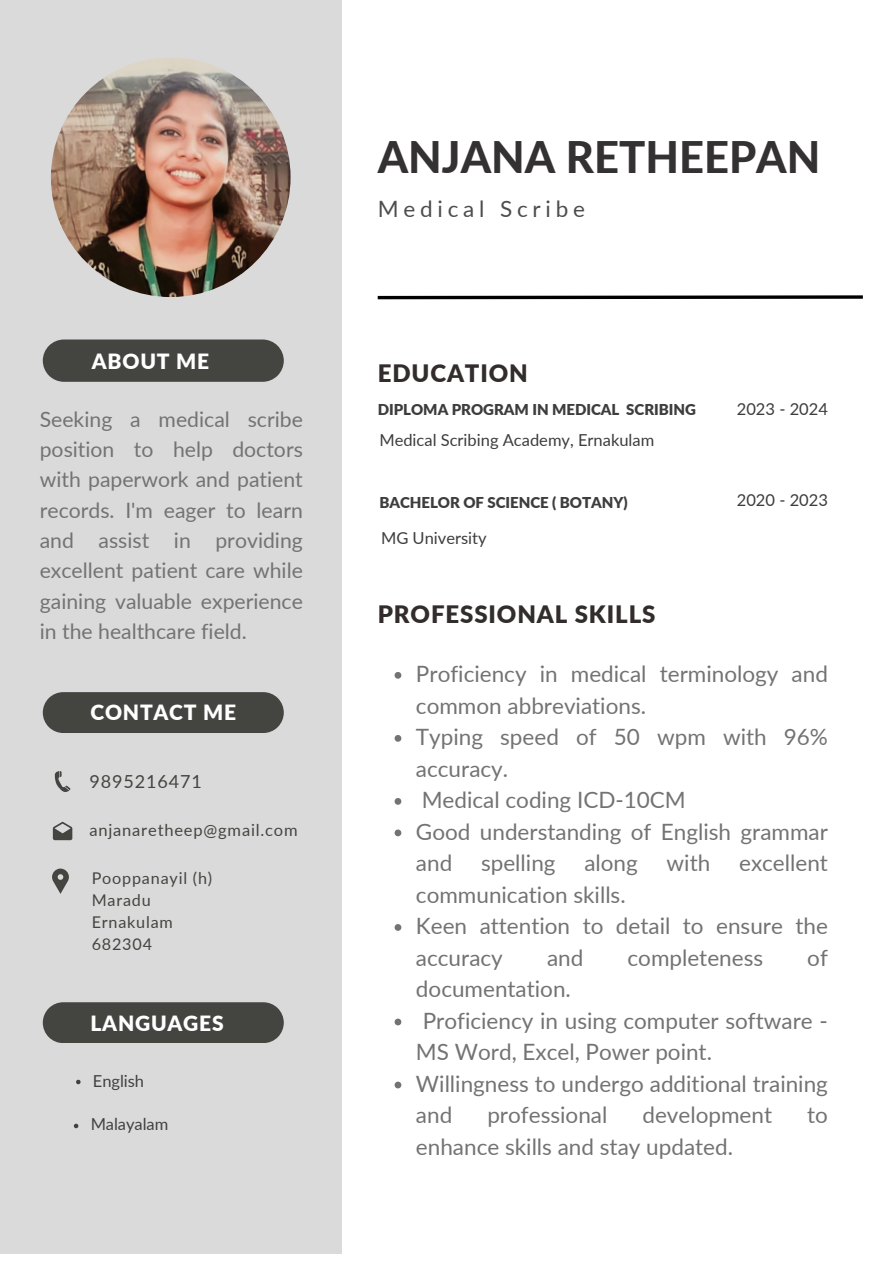
<style>
.page{position:relative;width:894px;height:1264px;background:#fff}
.page>*{position:absolute;margin:0;border:0;box-sizing:border-box;transform-origin:0 0}
.t1{font:800 43.5px "Lato";color:#333132}
.t2{font:900 24px "Lato";letter-spacing:.035em;color:#322c2c}
.t3{font:22.5px/31.5px "Lato";color:#737373}
.t4{font:22.5px "Lato";letter-spacing:.215em;color:#4d4d4f}
.t5{font:21.15px/30.3px "Lato";color:#737373;text-align:justify}
.t6{font:900 21px "Lato";letter-spacing:.035em;color:#fff}
.t7{font:18px "Lato";letter-spacing:.05em;color:#444440}
.t8{font:16.5px "Lato";color:#3d3d3d}
.t9{font:16.5px "Lato";letter-spacing:.05em;color:#444440}
.t10{font:16.5px "Lato";letter-spacing:-.005em;color:#414042}
.t11{font:16.2px "Lato";letter-spacing:.05em;color:#444440}
.t12{font:900 15px "Lato";color:#3d3d3d}
</style>
<div class="page">
<div style="left:0;top:0;width:341px;height:1253px;background:#dbdada"></div>
<div style="left:43px;top:692px;width:241px;height:41px;background:#444440"></div>
<svg style="left:43px;top:339px;width:241px;height:43px;background:#4c4c48"></svg>
<div style="left:43px;top:1002px;width:241px;height:41px;background:#444440"></div>
<svg style="left:52px;top:868px;width:17px;height:25px"></svg>
<svg style="left:53px;top:821px;width:19px;height:19px"></svg>
<svg style="left:55px;top:771px;width:15px;height:21px"></svg>
<svg style="left:377px;top:295px;width:486px;height:5px;background:#525252"></svg>
<img style="left:51px;top:57px;width:239px;height:240px;border-radius:50%">
<svg style="left:76px;top:1079px;width:5px;height:5px"></svg>
<svg style="left:74px;top:1123px;width:4px;height:5px"></svg>
<svg style="left:394px;top:672px;width:7px;height:6px"></svg>
<svg style="left:394px;top:735px;width:7px;height:6px"></svg>
<svg style="left:394px;top:798px;width:7px;height:6px"></svg>
<svg style="left:394px;top:829px;width:7px;height:7px"></svg>
<svg style="left:394px;top:924px;width:7px;height:6px"></svg>
<svg style="left:394px;top:1018px;width:7px;height:7px"></svg>
<svg style="left:394px;top:1081px;width:7px;height:7px"></svg>
<h5 class="t6" style="left:92px;top:348px;width:119px">ABOUT ME</h5>
<p class="t5" style="left:40px;top:403px;width:264px">Seeking a medical scribe position to help doctors with paperwork and patient records. I'm eager to learn and assist in providing excellent patient care while gaining valuable experience in the healthcare field.</p>
<h4 class="t6" style="left:90px;top:699px;width:147px">CONTACT ME</h4>
<p class="t7" style="left:89px;top:769px;width:114px">9895216471</p>
<h6 class="t9" style="left:89px;top:819px;width:210px">anjanaretheep@gmail.com</h6>
<h4 class="t11" style="left:92px;top:867px;width:122px">Pooppanayil (h)</h4>
<p class="t11" style="left:92px;top:889px;width:61px">Maradu</p>
<h6 class="t11" style="left:92px;top:911px;width:83px">Ernakulam</h6>
<p class="t11" style="left:92px;top:934px;width:62px">682304</p>
<p class="t6" style="left:90px;top:1009px;width:135px">LANGUAGES</p>
<p class="t10" style="left:93px;top:1070px;width:53px">English</p>
<h1 class="t10" style="left:91px;top:1114px;width:79px">Malayalam</h1>
<h2 class="t1" style="left:377px;top:130px;width:444px">ANJANA RETHEEPAN</h2>
<h3 class="t4" style="left:377px;top:194px;width:209px">Medical Scribe</h3>
<p class="t2" style="left:377px;top:358px;width:152px">EDUCATION</p>
<p class="t12" style="left:377px;top:400px;width:319px">DIPLOMA PROGRAM IN MEDICAL SCRIBING</p>
<p class="t8" style="left:736px;top:399px;width:93px">2023 - 2024</p>
<p class="t8" style="left:379px;top:429px;width:276px">Medical Scribing Academy, Ernakulam</p>
<h6 class="t12" style="left:379px;top:493px;width:250px">BACHELOR OF SCIENCE ( BOTANY)</h6>
<p class="t8" style="left:381px;top:527px;width:107px">MG University</p>
<h6 class="t2" style="left:377px;top:599px;width:279px">PROFESSIONAL SKILLS</h6>
<h4 class="t8" style="left:736px;top:489px;width:93px">2020 - 2023</h4>
<h6 class="t3" style="left:416px;top:657px;width:413px">Proficiency in medical terminology and common abbreviations.</h6>
<p class="t3" style="left:416px;top:720px;width:413px">Typing speed of 50 wpm with 96% accuracy.</p>
<h6 class="t3" style="left:421px;top:783px;width:265px">Medical coding ICD-10CM</h6>
<h2 class="t3" style="left:416px;top:815px;width:413px">Good understanding of English grammar and</h2>
<h2 class="t3" style="left:481px;top:846px;width:76px">spelling</h2>
<h2 class="t3" style="left:584px;top:846px;width:55px">along</h2>
<h2 class="t3" style="left:666px;top:846px;width:45px">with</h2>
<h2 class="t3" style="left:739px;top:846px;width:90px">excellent</h2>
<h2 class="t3" style="left:416px;top:878px;width:211px">communication skills.</h2>
<p class="t3" style="left:416px;top:909px;width:413px">Keen attention to detail to ensure the accuracy</p>
<p class="t3" style="left:547px;top:941px;width:38px">and</p>
<p class="t3" style="left:627px;top:941px;width:137px">completeness</p>
<p class="t3" style="left:807px;top:941px;width:22px">of</p>
<p class="t3" style="left:416px;top:972px;width:156px">documentation.</p>
<p class="t3" style="left:416px;top:1004px;width:413px">Proficiency in using computer software -<br>MS Word, Excel, Power point.</p>
<p class="t3" style="left:416px;top:1067px;width:413px">Willingness to undergo additional training and</p>
<p class="t3" style="left:487px;top:1098px;width:121px">professional</p>
<p class="t3" style="left:642px;top:1098px;width:131px">development</p>
<p class="t3" style="left:806px;top:1098px;width:22px">to</p>
<p class="t3" style="left:416px;top:1130px;width:318px">enhance skills and stay updated.</p>
</div>
